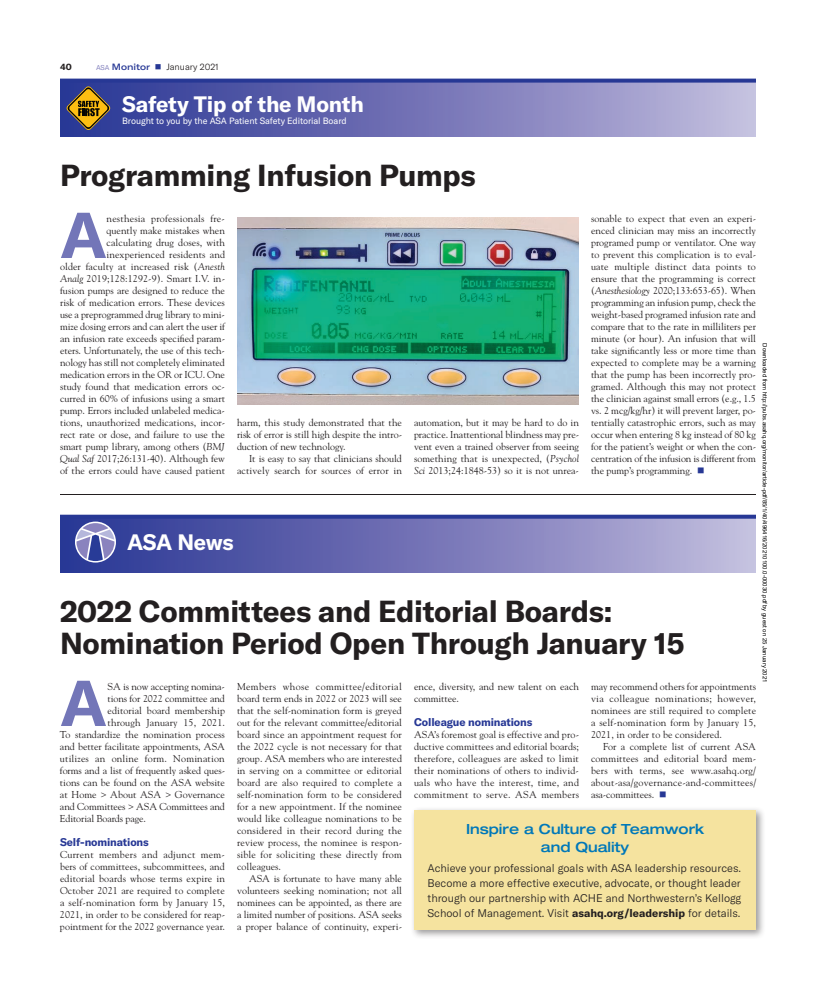
<style>
.page{position:relative;width:816px;height:996px;background:#fff}
.page>*{position:absolute;margin:0;border:0;box-sizing:border-box;transform-origin:0 0}
.t1{font:700 63.7px "GT America";color:#7376b8}
.t2{font:700 30px/32px "GT America";letter-spacing:-.01em;color:#231f20}
.t3{font:700 22px "GT America";letter-spacing:-.01em;color:#fff}
.t4{font:500 expanded 14px/18px "Helvetica Neue";color:#0078b9;text-align:center}
.t5{font:300 11px/15px "GT America";color:#231f20;text-align:justify}
.t6{font:700 11px "GT America";letter-spacing:-.01em;color:#273895}
.t7{font:10px/12px "Goudy";letter-spacing:.005em;color:#231f20;text-align:justify}
.t8{font:10px "Goudy";letter-spacing:.03em;color:#231f20}
.t9{font:10px "Goudy";letter-spacing:.035em;color:#231f20}
.t10{font:9px "GT America";letter-spacing:-.01em;color:#fff}
.t11{font:300 9px "GT America";color:#231f20}
.t12{font:700 9px "GT America";color:#231f20}
.t13{font:6px "Arial";color:#000}
.s1{font-weight:400;font-size:7px;color:#8684bf}
.s2{font-weight:500;font-stretch:expanded;color:#273895}
.s3{color:#273895}
.s4{font-style:italic}
.s5{font-weight:700}
</style>
<div class="page">
<div style="left:60px;top:83px;width:696px;height:54px;background:linear-gradient(to right,#253191,#c1b9dc)"></div>
<svg style="left:60px;top:79px;width:696px;height:4px;background:#2e3e98"></svg>
<svg style="left:67px;top:86px;width:43px;height:44px;background:#726149"></svg>
<img style="left:237px;top:218px;width:342px;height:186px">
<div style="left:410px;top:806px;width:356px;height:134px;background:#231f20;opacity:.45"></div>
<div style="left:414px;top:810px;width:342px;height:120px;background:#f5e39f"></div>
<div style="left:60px;top:519px;width:696px;height:54px;background:linear-gradient(to right,#253191,#c1b9dc)"></div>
<svg style="left:75px;top:522px;width:41px;height:41px"></svg>
<svg style="left:76px;top:523px;width:38px;height:38px"></svg>
<svg style="left:60px;top:515px;width:696px;height:4px;background:#2c3c97"></svg>
<hr style="left:60px;top:494px;width:696px;height:1px;background:#231f20">
<p class="t12" style="left:60px;top:61px;width:13px">40</p>
<p class="t11" style="left:96px;top:62px;width:124px"><span class="s1">ASA</span> <span class="s2">Monitor</span> <span class="s3">■</span> January 2021</p>
<p class="t3" style="left:122px;top:91px;width:243px">Safety Tip of the Month</p>
<p class="t10" style="left:122px;top:116px;width:226px">Brought to you by the ASA Patient Safety Editorial Board</p>
<p class="t2" style="left:60px;top:158px;width:417px">Programming Infusion Pumps</p>
<p class="t1" style="left:60px;top:196px;width:48px">A</p>
<p class="t7" style="left:60px;top:212px;width:167px;text-align:right">nesthesia professionals fre-<br>quently make mistakes when calculating drug doses, with inexperienced residents and<br>older faculty at increased risk (<span class="s4">Anesth Analg</span> 2019;128:1292-9). Smart I.V. in&shy;fusion pumps are designed to reduce the risk of medication errors. These devices use a preprogrammed drug library to mini&shy;mize dosing errors and can alert the user if an infusion rate exceeds specified param&shy;eters. Unfortunately, the use of this tech&shy;nology has still not completely eliminated medication errors in the OR or ICU. One study found that medication errors oc&shy;curred in 60% of infusions using a smart pump. Errors included unlabeled medica&shy;tions, unauthorized medications, incor&shy;rect rate or dose, and failure to use the smart pump library, among others (<span class="s4">BMJ Qual Saf</span> 2017;26:131-40). Although few of the errors could have caused patient</p>
<p class="t7" style="left:591px;top:212px;width:167px">sonable to expect that even an experi&shy;enced clinician may miss an incorrectly programed pump or ventilator. One way to prevent this complication is to eval&shy;uate multiple distinct data points to ensure that the programming is correct (<span class="s4">Anesthesiology</span> 2020;133:653-65). When programming an infusion pump, check the weight-based programed infusion rate and compare that to the rate in milliliters per minute (or hour). An infusion that will take significantly less or more time than expected to complete may be a warning that the pump has been incorrectly pro&shy;gramed. Although this may not protect the clinician against small errors (e.g., 1.5 vs. 2 mcg/kg/hr) it will prevent larger, po&shy;tentially catastrophic errors, such as may occur when entering 8 kg instead of 80 kg for the patient’s weight or when the con&shy;centration of the infusion is different from the pump’s programming. <span class="s3">■</span></p>
<p class="t13" style="left:767px;top:343px;width:341px;rotate:90deg">Downloaded from http://pubs.asahq.org/monitor/article-pdf/85/1/40/496416/20210100.0-00030.pdf by guest on 25 January 2021</p>
<p class="t7" style="left:237px;top:416px;width:167px">harm, this study demonstrated that the</p>
<p class="t7" style="left:237px;top:428px;width:167px">risk of error is still high despite the intro-</p>
<p class="t7" style="left:237px;top:440px;width:110px">duction of new technology.</p>
<p class="t7" style="left:249px;top:452px;width:154px">It is easy to say that clinicians should</p>
<p class="t7" style="left:237px;top:464px;width:167px">actively search for sources of error in</p>
<p class="t7" style="left:414px;top:416px;width:167px">automation, but it may be hard to do in practice. Inattentional blindness may pre&shy;vent even a trained observer from seeing something that is unexpected, (<span class="s4">Psychol Sci</span> 2013;24:1848-53) so it is not unrea-</p>
<p class="t3" style="left:127px;top:528px;width:108px">ASA News</p>
<p class="t2" style="left:60px;top:594px;width:626px">2022 Committees and Editorial Boards:<br>Nomination Period Open Through January 15</p>
<p class="t9" style="left:237px;top:680px;width:166px">Members whose committee/editorial</p>
<p class="t7" style="left:237px;top:692px;width:167px">board term ends in 2022 or 2023 will see</p>
<p class="t7" style="left:237px;top:704px;width:166px">that the self-nomination form is greyed</p>
<p class="t7" style="left:237px;top:716px;width:166px">out for the relevant committee/editorial</p>
<p class="t7" style="left:237px;top:728px;width:166px">board since an appointment request for</p>
<p class="t7" style="left:237px;top:740px;width:167px">the 2022 cycle is not necessary for that</p>
<p class="t7" style="left:237px;top:752px;width:167px">group. ASA members who are interested</p>
<p class="t7" style="left:237px;top:764px;width:166px">in serving on a committee or editorial</p>
<p class="t7" style="left:237px;top:776px;width:167px">board are also required to complete a</p>
<p class="t7" style="left:237px;top:788px;width:166px">self-nomination form to be considered</p>
<p class="t7" style="left:237px;top:800px;width:167px">for a new appointment. If the nominee</p>
<p class="t7" style="left:237px;top:812px;width:167px">would like colleague nominations to be</p>
<p class="t7" style="left:237px;top:824px;width:167px">considered in their record during the</p>
<p class="t7" style="left:237px;top:836px;width:167px">review process, the nominee is respon-</p>
<p class="t7" style="left:237px;top:848px;width:166px">sible for soliciting these directly from</p>
<p class="t7" style="left:237px;top:860px;width:46px">colleagues.</p>
<p class="t7" style="left:249px;top:872px;width:154px">ASA is fortunate to have many able</p>
<p class="t7" style="left:237px;top:884px;width:166px">volunteers seeking nomination; not all</p>
<p class="t7" style="left:237px;top:896px;width:166px">nominees can be appointed, as there are</p>
<p class="t7" style="left:237px;top:908px;width:166px">a limited number of positions. ASA seeks</p>
<p class="t7" style="left:237px;top:920px;width:166px">a proper balance of continuity, experi-</p>
<p class="t1" style="left:60px;top:664px;width:48px">A</p>
<p class="t7" style="left:108px;top:680px;width:119px">SA is now accepting nomina-</p>
<p class="t7" style="left:414px;top:680px;width:166px">ence, diversity, and new talent on each committee.</p>
<p class="t6" style="left:414px;top:715px;width:120px">Colleague nominations</p>
<p class="t7" style="left:414px;top:728px;width:167px">ASA’s foremost goal is effective and pro&shy;ductive committees and editorial boards; therefore, colleagues are asked to limit their nominations of others to individ&shy;uals who have the interest, time, and commitment to serve. ASA members</p>
<p class="t7" style="left:591px;top:680px;width:167px">may recommend others for appointments</p>
<p class="t8" style="left:591px;top:692px;width:167px">via colleague nominations; however,</p>
<p class="t7" style="left:591px;top:704px;width:167px">nominees are still required to complete</p>
<p class="t7" style="left:591px;top:716px;width:167px">a self-nomination form by January 15,</p>
<p class="t7" style="left:591px;top:728px;width:133px">2021, in order to be considered.</p>
<p class="t7" style="left:603px;top:740px;width:155px">For a complete list of current ASA</p>
<p class="t7" style="left:591px;top:752px;width:167px">committees and editorial board mem-</p>
<p class="t7" style="left:591px;top:764px;width:166px">bers with terms, see www.asahq.org/</p>
<p class="t7" style="left:591px;top:776px;width:167px">about-asa/governance-and-committees/</p>
<p class="t7" style="left:591px;top:788px;width:77px">asa-committees. <span class="s3">■</span></p>
<p class="t7" style="left:108px;top:692px;width:119px">tions for 2022 committee and</p>
<p class="t7" style="left:108px;top:704px;width:119px">editorial board membership</p>
<p class="t7" style="left:108px;top:716px;width:119px">through January 15, 2021.</p>
<p class="t7" style="left:60px;top:728px;width:166px">To standardize the nomination process</p>
<p class="t7" style="left:60px;top:740px;width:167px">and better facilitate appointments, ASA</p>
<p class="t7" style="left:60px;top:752px;width:166px">utilizes an online form. Nomination</p>
<p class="t7" style="left:60px;top:764px;width:167px">forms and a list of frequently asked ques-</p>
<p class="t7" style="left:60px;top:776px;width:166px">tions can be found on the ASA website</p>
<p class="t7" style="left:60px;top:788px;width:166px">at Home &gt; About ASA &gt; Governance</p>
<p class="t7" style="left:60px;top:800px;width:166px">and Committees &gt; ASA Committees and</p>
<p class="t7" style="left:60px;top:812px;width:87px">Editorial Boards page.</p>
<p class="t6" style="left:60px;top:835px;width:90px">Self-nominations</p>
<p class="t7" style="left:60px;top:848px;width:167px">Current members and adjunct mem&shy;bers of committees, subcommittees, and editorial boards whose terms expire in October 2021 are required to complete a self-nomination form by January 15, 2021, in order to be considered for reap&shy;pointment for the 2022 governance year.</p>
<p class="t4" style="left:466px;top:819px;width:239px">Inspire a Culture of Teamwork and Quality</p>
<p class="t5" style="left:428px;top:860px;width:315px">Achieve your professional goals with ASA leadership resources.<br>Become a more effective executive, advocate, or thought leader through our partnership with ACHE and Northwestern’s Kellogg School of Management. Visit <span class="s5">asahq.org/leadership</span> for details.</p>
</div>
